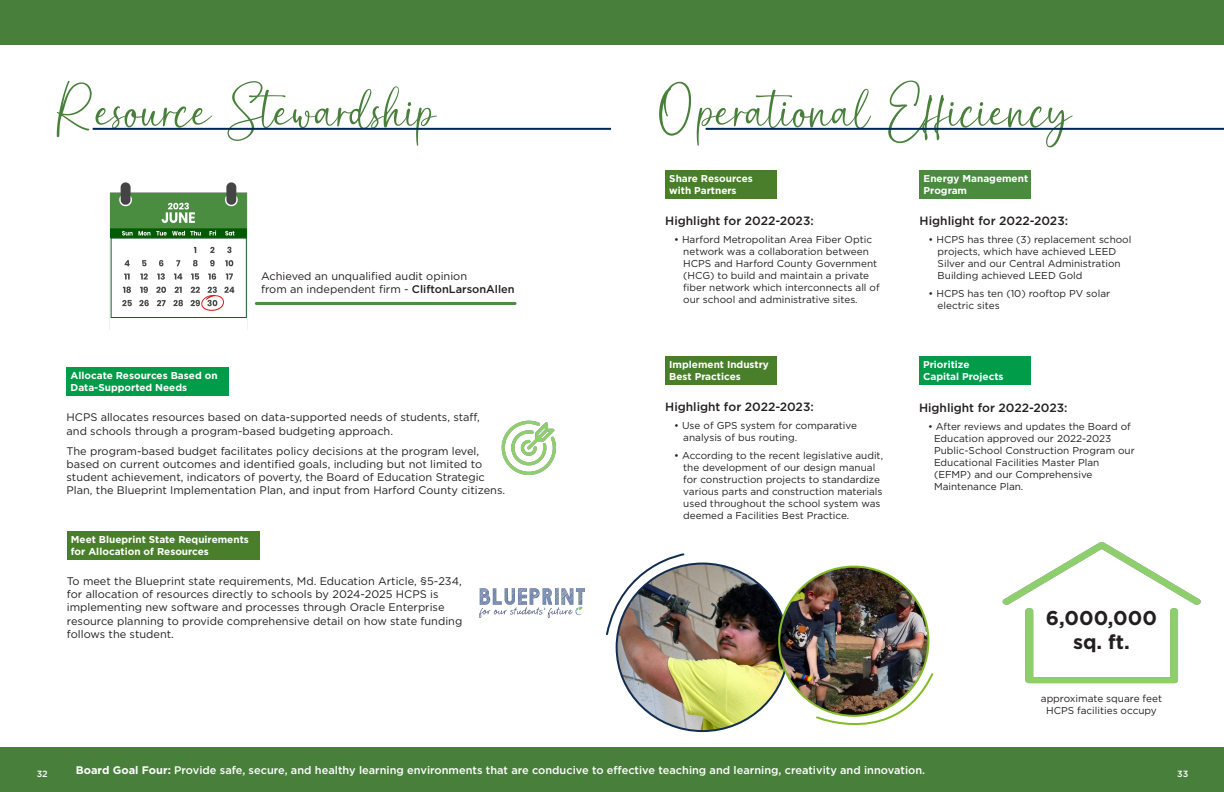
<style>
.page{position:relative;width:1224px;height:792px;background:#fff}
.page>*{position:absolute;margin:0;border:0;box-sizing:border-box;transform-origin:0 0}
.t1{font:80px "Rastanty Cortez";color:#487f3b}
.t2{font:700 20px "Gotham";color:#231f20}
.t3{font:500 12px "Gotham";color:#231f20}
.t4{font:11px/13.2px "Gotham";color:#231f20}
.t5{font:500 11px "Gotham";color:#fff}
.t6{font:10px/12px "Gotham";color:#231f20}
.t7{font:700 10px/12px "Gotham";color:#fff}
.t8{font:500 9px "Gotham";color:#fff}
.s1{font-weight:500}
.s2{font-weight:700}
</style>
<div class="page">
<hr style="left:256px;top:302px;width:259px;height:3px;background:#4a8c40">
<div style="left:67px;top:531px;width:193px;height:29px;background:#497f2a"></div>
<div style="left:67px;top:367px;width:162px;height:28px;background:#009c4a"></div>
<hr style="left:93px;top:128px;width:518px;height:2px;background:#002855">
<div style="left:0;top:0;width:1224px;height:45px;background:#487f3b"></div>
<img style="left:109px;top:182px;width:147px;height:147px">
<div style="left:111px;top:238px;width:136px;height:80px;border:1px solid #1b5b2e"></div>
<div style="left:0;top:747px;width:1224px;height:45px;background:#487f3b"></div>
<div style="left:665px;top:170px;width:112px;height:28px;background:#497f2a"></div>
<div style="left:920px;top:170px;width:111px;height:28px;background:#4a8b40"></div>
<hr style="left:706px;top:128px;width:518px;height:2px;background:#002855">
<div style="left:665px;top:356px;width:112px;height:29px;background:#497f2a"></div>
<div style="left:919px;top:356px;width:112px;height:29px;background:#009c4a"></div>
<img style="left:617px;top:564px;width:162px;height:167px">
<svg style="left:606px;top:553px;width:79px;height:84px"></svg>
<img style="left:779px;top:567px;width:149px;height:139px">
<img style="left:815px;top:672px;width:119px;height:54px">
<img style="left:1002px;top:542px;width:199px;height:142px">
<img style="left:501px;top:420px;width:55px;height:55px">
<img style="left:479px;top:587px;width:106px;height:31px">
<p class="t1" style="left:56px;top:72px;width:383px">Resource Stewardship</p>
<p class="t4" style="left:261px;top:269px;width:255px">Achieved an unqualified audit opinion<br>from an independent firm - <span class="s1">CliftonLarsonAllen</span></p>
<p class="t1" style="left:658px;top:72px;width:416px">Operational Efficiency</p>
<p class="t7" style="left:669px;top:172px;width:85px">Share Resources with Partners</p>
<p class="t3" style="left:665px;top:213px;width:150px">Highlight for 2022-2023:</p>
<p class="t6" style="left:683px;top:234px;width:198px;text-indent:-9px">• Harford Metropolitan Area Fiber Optic network was a collaboration between HCPS and Harford County Government (HCG) to build and maintain a private fiber network which interconnects all of our school and administrative sites.</p>
<p class="t7" style="left:924px;top:172px;width:106px">Energy Management<br>Program</p>
<p class="t3" style="left:920px;top:213px;width:150px">Highlight for 2022-2023:</p>
<p class="t6" style="left:938px;top:234px;width:195px;text-indent:-9px">• HCPS has three (3) replacement school projects, which have achieved LEED Silver and our Central Administration Building achieved LEED Gold</p>
<p class="t6" style="left:938px;top:288px;width:174px;text-indent:-9px">• HCPS has ten (10) rooftop PV solar electric sites</p>
<p class="t7" style="left:71px;top:369px;width:149px">Allocate Resources Based on<br>Data-Supported Needs</p>
<p class="t4" style="left:67px;top:411px;width:415px">HCPS allocates resources based on data-supported needs of students, staff, and schools through a program-based budgeting approach.</p>
<p class="t4" style="left:67px;top:444px;width:440px">The program-based budget facilitates policy decisions at the program level, based on current outcomes and identified goals, including but not limited to student achievement, indicators of poverty, the Board of Education Strategic Plan, the Blueprint Implementation Plan, and input from Harford County citizens.</p>
<p class="t7" style="left:71px;top:533px;width:179px">Meet Blueprint State Requirements for Allocation of Resources</p>
<p class="t4" style="left:67px;top:574px;width:397px">To meet the Blueprint state requirements, Md. Education Article, §5-234, for allocation of resources directly to schools by 2024-2025 HCPS is implementing new software and processes through Oracle Enterprise resource planning to provide comprehensive detail on how state funding</p>
<p class="t4" style="left:67px;top:627px;width:109px">follows the student.</p>
<p class="t7" style="left:669px;top:359px;width:101px">Implement Industry<br>Best Practices</p>
<p class="t3" style="left:665px;top:399px;width:150px">Highlight for 2022-2023:</p>
<p class="t6" style="left:683px;top:419px;width:175px;text-indent:-9px">• Use of GPS system for comparative analysis of bus routing.</p>
<p class="t6" style="left:683px;top:449px;width:201px;text-indent:-9px">• According to the recent legislative audit, the development of our design manual for construction projects to standardize various parts and construction materials used throughout the school system was deemed a Facilities Best Practice.</p>
<p class="t7" style="left:923px;top:359px;width:82px">Prioritize<br>Capital Projects</p>
<p class="t3" style="left:919px;top:400px;width:150px">Highlight for 2022-2023:</p>
<p class="t6" style="left:934px;top:420px;width:202px;text-indent:-6px">• After reviews and updates the Board of Education approved our 2022-2023<br>Public-School Construction Program our Educational Facilities Master Plan (EFMP) and our Comprehensive Maintenance Plan.</p>
<p class="t2" style="left:1046px;top:604px;width:113px">6,000,000</p>
<p class="t2" style="left:1073px;top:629px;width:58px">sq. ft.</p>
<p class="t6" style="left:1041px;top:693px;width:123px">approximate square feet</p>
<p class="t6" style="left:1046px;top:705px;width:112px">HCPS facilities occupy</p>
<p class="t8" style="left:37px;top:768px;width:13px">32</p>
<p class="t5" style="left:76px;top:763px;width:851px"><span class="s2">Board Goal Four:</span> Provide safe, secure, and healthy learning environments that are conducive to effective teaching and learning, creativity and innovation.</p>
<p class="t8" style="left:567px;top:768px;width:11px">31</p>
<p class="t8" style="left:1177px;top:768px;width:13px">33</p>
</div>
